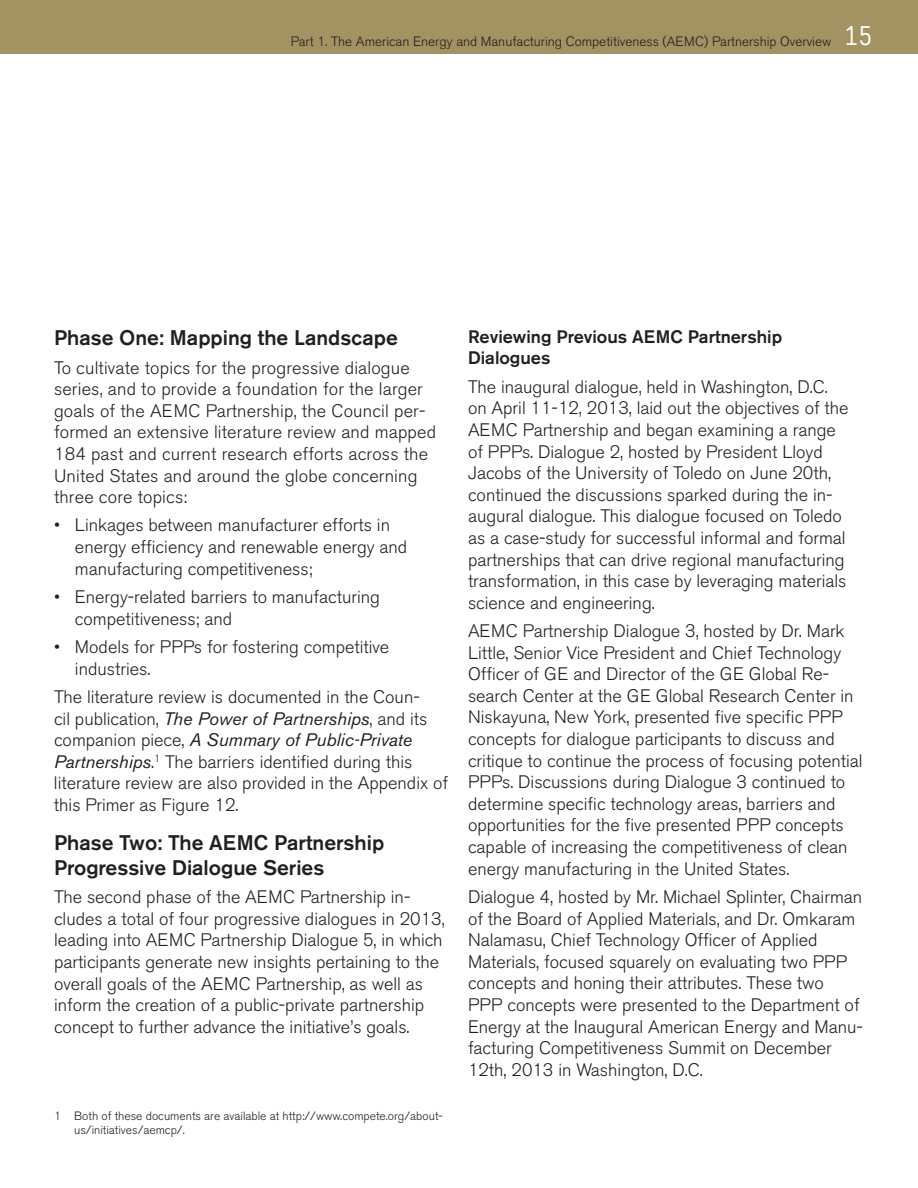
<style>
.page{position:relative;width:918px;height:1188px;background:#fff}
.page>*{position:absolute;margin:0;border:0;box-sizing:border-box;transform-origin:0 0}
.Subhead{font:500 21px/25.2px "Akzidenz Grotesk BE";color:#231f20}
.Body{font:300 18px/21.6px "Akzidenz Grotesk BE";color:#231f20}
.Regular_Text_Bold{font:500 18px/21.6px "Akzidenz Grotesk BE";color:#231f20}
.t1{font:300 13.5px "Akzidenz Grotesk BE";color:#231f20}
.Footnote{font:300 12px/14.4px "Akzidenz Grotesk BE";color:#231f20}
.s1{font-family:"Numbers Claimcheck";font-weight:400;font-size:27px;color:#fff}
.s2{font-weight:400;font-style:italic}
</style>
<div class="page">
<div style="left:0;top:0;width:918px;height:54px;background:#a39262"></div>
<p class="t1" style="left:291px;top:33px;width:584px">Part 1. The American Energy and Manufacturing Competitiveness (AEMC) Partnership Overview <span class="s1">15</span></p>
<p class="Subhead" style="left:54px;top:325px;width:345px">Phase One: Mapping the Landscape</p>
<p class="Body" style="left:54px;top:357px;width:384px">To cultivate topics for the progressive dialogue series, and to provide a foundation for the larger goals of the AEMC Partnership, the Council per&shy;formed an extensive literature review and mapped 184 past and current research efforts across the United States and around the globe concerning three core topics:</p>
<p class="Body" style="left:75px;top:515px;width:334px;text-indent:-21px">• Linkages between manufacturer efforts in energy efficiency and renewable energy and manufacturing competitiveness;</p>
<p class="Body" style="left:75px;top:586px;width:306px;text-indent:-21px">• Energy-related barriers to manufacturing competitiveness; and</p>
<p class="Body" style="left:75px;top:636px;width:316px;text-indent:-21px">• Models for PPPs for fostering competitive industries.</p>
<p class="Body" style="left:54px;top:686px;width:396px">The literature review is documented in the Coun-<br>cil publication, <span class="s2">The Power of Partnerships</span>, and its companion piece, <span class="s2">A Summary of Public-Private Partnerships</span>.<sup>1</sup> The barriers identified during this literature review are also provided in the Appendix of this Primer as Figure 12.</p>
<p class="Subhead" style="left:54px;top:830px;width:332px">Phase Two: The AEMC Partnership<br>Progressive Dialogue Series</p>
<p class="Body" style="left:54px;top:887px;width:392px">The second phase of the AEMC Partnership in&shy;cludes a total of four progressive dialogues in 2013, leading into AEMC Partnership Dialogue 5, in which participants generate new insights pertaining to the overall goals of the AEMC Partnership, as well as inform the creation of a public-private partnership concept to further advance the initiative’s goals.</p>
<p class="Footnote" style="left:74px;top:1108px;width:370px;text-indent:-20px">1 Both of these documents are available at http://www.compete.org/about&shy;us/initiatives/aemcp/.</p>
<p class="Regular_Text_Bold" style="left:468px;top:326px;width:316px">Reviewing Previous AEMC Partnership<br>Dialogues</p>
<p class="Body" style="left:468px;top:376px;width:382px">The inaugural dialogue, held in Washington, D.C. on April 11-12, 2013, laid out the objectives of the AEMC Partnership and began examining a range of PPPs. Dialogue 2, hosted by President Lloyd Jacobs of the University of Toledo on June 20th, continued the discussions sparked during the in&shy;augural dialogue. This dialogue focused on Toledo as a case-study for successful informal and formal partnerships that can drive regional manufacturing transformation, in this case by leveraging materials science and engineering.</p>
<p class="Body" style="left:468px;top:620px;width:396px">AEMC Partnership Dialogue 3, hosted by Dr. Mark Little, Senior Vice President and Chief Technology Officer of GE and Director of the GE Global Re&shy;search Center at the GE Global Research Center in Niskayuna, New York, presented five specific PPP concepts for dialogue participants to discuss and critique to continue the process of focusing potential PPPs. Discussions during Dialogue 3 continued to determine specific technology areas, barriers and opportunities for the five presented PPP concepts capable of increasing the competitiveness of clean energy manufacturing in the United States.</p>
<p class="Body" style="left:468px;top:886px;width:396px">Dialogue 4, hosted by Mr. Michael Splinter, Chairman of the Board of Applied Materials, and Dr. Omkaram Nalamasu, Chief Technology Officer of Applied Materials, focused squarely on evaluating two PPP concepts and honing their attributes. These two PPP concepts were presented to the Department of Energy at the Inaugural American Energy and Manu&shy;facturing Competitiveness Summit on December 12th, 2013 in Washington, D.C.</p>
</div>
